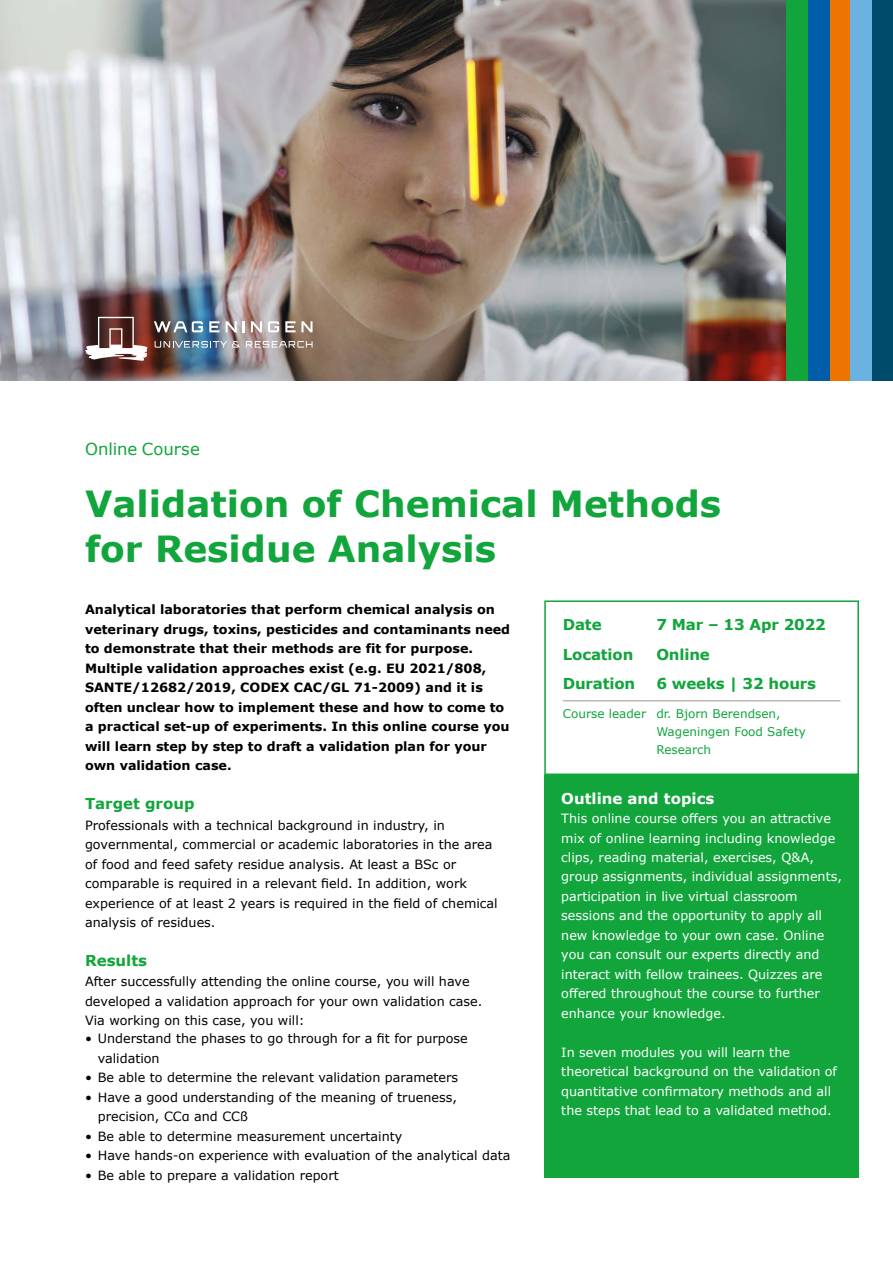
<style>
.page{position:relative;width:893px;height:1263px;background:#fff}
.page>*{position:absolute;margin:0;border:0;box-sizing:border-box;transform-origin:0 0}
._01_W_Kop1_24_30{font:700 36px/45px "Verdana";color:#11a53c}
._00_W__subkop_progra{font:16.5px "Verdana";letter-spacing:-.005em;color:#11a53c}
._30_W_datum-locatie{font:700 15px "Verdana";letter-spacing:-.01em;color:#11a53c}
._21_W_Platte_tekst_8{font:700 15px "Verdana";color:#11a53c}
._30_W_Kaderkop_niet{font:700 15px "Verdana";color:#fff}
._21_W_Platte_tekst_8-2{font:12.75px/19.5px "Verdana";color:#000}
._32_W_Kader_platte_t{font:12.75px/19.5px "Verdana";color:#fff}
._21_W_Platte_tekst_8-3{font:700 12.75px/19.5px "Verdana";color:#000}
._30_W_cursusleider_8{font:12px/18px "Verdana";color:#11a53c}
</style>
<div class="page">
<img style="left:0;top:0;width:787px;height:380px">
<svg style="left:85px;top:317px;width:63px;height:44px"></svg>
<svg style="left:209px;top:321px;width:10px;height:11px"></svg>
<svg style="left:226px;top:321px;width:11px;height:11px"></svg>
<svg style="left:243px;top:321px;width:2px;height:11px"></svg>
<svg style="left:251px;top:321px;width:11px;height:11px"></svg>
<svg style="left:268px;top:321px;width:11px;height:11px"></svg>
<svg style="left:285px;top:321px;width:28px;height:11px"></svg>
<svg style="left:154px;top:321px;width:49px;height:11px"></svg>
<svg style="left:246px;top:341px;width:67px;height:7px"></svg>
<svg style="left:155px;top:341px;width:85px;height:7px"></svg>
<div style="left:829px;top:0;width:21px;height:380px;background:#ee7402"></div>
<div style="left:808px;top:0;width:21px;height:380px;background:#005da9"></div>
<div style="left:787px;top:0;width:21px;height:380px;background:#11a53c"></div>
<div style="left:872px;top:0;width:21px;height:380px;background:#004b6c"></div>
<div style="left:850px;top:0;width:22px;height:380px;background:#6bb1e2"></div>
<div style="left:544px;top:775px;width:315px;height:403px;background:#11a53c"></div>
<hr style="left:563px;top:700px;width:277px;height:1px;background:#a09690">
<div style="left:544px;top:600px;width:315px;height:175px;border:2px solid #11a53c"></div>
<p class="_00_W__subkop_progra" style="left:85px;top:438px;width:116px">Online Course</p>
<p class="_01_W_Kop1_24_30" style="left:85px;top:480px;width:638px">Validation of Chemical Methods for Residue Analysis</p>
<p class="_21_W_Platte_tekst_8-3" style="left:85px;top:599px;width:427px">Analytical laboratories that perform chemical analysis on veterinary drugs, toxins, pesticides and contaminants need to demonstrate that their methods are fit for purpose.<br>Multiple validation approaches exist (e.g. EU 2021/808, SANTE/12682/2019, CODEX CAC/GL 71-2009) and it is often unclear how to implement these and how to come to a practical set-up of experiments. In this online course you will learn step by step to draft a validation plan for your own validation case.</p>
<p class="_21_W_Platte_tekst_8" style="left:85px;top:793px;width:111px">Target group</p>
<p class="_21_W_Platte_tekst_8-2" style="left:85px;top:815px;width:414px">Professionals with a technical background in industry, in governmental, commercial or academic laboratories in the area of food and feed safety residue analysis. At least a BSc or comparable is required in a relevant field. In addition, work experience of at least 2 years is required in the field of chemical analysis of residues.</p>
<p class="_21_W_Platte_tekst_8" style="left:85px;top:950px;width:64px">Results</p>
<p class="_21_W_Platte_tekst_8-2" style="left:85px;top:972px;width:399px">After successfully attending the online course, you will have developed a validation approach for your own validation case.<br>Via working on this case, you will:</p>
<p class="_21_W_Platte_tekst_8-2" style="left:98px;top:1029px;width:372px;text-indent:-13px">• Understand the phases to go through for a fit for purpose validation</p>
<p class="_21_W_Platte_tekst_8-2" style="left:85px;top:1068px;width:375px">• Be able to determine the relevant validation parameters</p>
<p class="_21_W_Platte_tekst_8-2" style="left:98px;top:1087px;width:361px;text-indent:-13px">• Have a good understanding of the meaning of trueness, precision, CCα and CCß</p>
<p class="_21_W_Platte_tekst_8-2" style="left:85px;top:1126px;width:319px">• Be able to determine measurement uncertainty</p>
<p class="_21_W_Platte_tekst_8-2" style="left:85px;top:1146px;width:427px">• Have hands-on experience with evaluation of the analytical data</p>
<p class="_21_W_Platte_tekst_8-2" style="left:85px;top:1165px;width:255px">• Be able to prepare a validation report</p>
<p class="_30_W_datum-locatie" style="left:563px;top:614px;width:40px">Date</p>
<p class="_30_W_datum-locatie" style="left:656px;top:614px;width:171px">7 Mar – 13 Apr 2022</p>
<p class="_30_W_datum-locatie" style="left:563px;top:644px;width:72px">Location</p>
<p class="_30_W_datum-locatie" style="left:656px;top:644px;width:55px">Online</p>
<p class="_30_W_datum-locatie" style="left:563px;top:673px;width:74px">Duration</p>
<p class="_30_W_datum-locatie" style="left:656px;top:673px;width:161px">6 weeks | 32 hours</p>
<p class="_30_W_cursusleider_8" style="left:656px;top:705px;width:151px;text-indent:-94px">Course leader dr. Bjorn Berendsen,<br>Wageningen Food Safety<br>Research</p>
<p class="_30_W_Kaderkop_niet" style="left:561px;top:787px;width:155px">Outline and topics</p>
<p class="_32_W_Kader_platte_t" style="left:561px;top:808px;width:282px">This online course offers you an attractive mix of online learning including knowledge clips, reading material, exercises, Q&amp;A, group assignments, individual assignments, participation in live virtual classroom sessions and the opportunity to apply all new knowledge to your own case. Online you can consult our experts directly and interact with fellow trainees. Quizzes are offered throughout the course to further enhance your knowledge.</p>
<p class="_32_W_Kader_platte_t" style="left:561px;top:1042px;width:277px">In seven modules you will learn the theoretical background on the validation of quantitative confirmatory methods and all the steps that lead to a validated method.</p>
</div>
